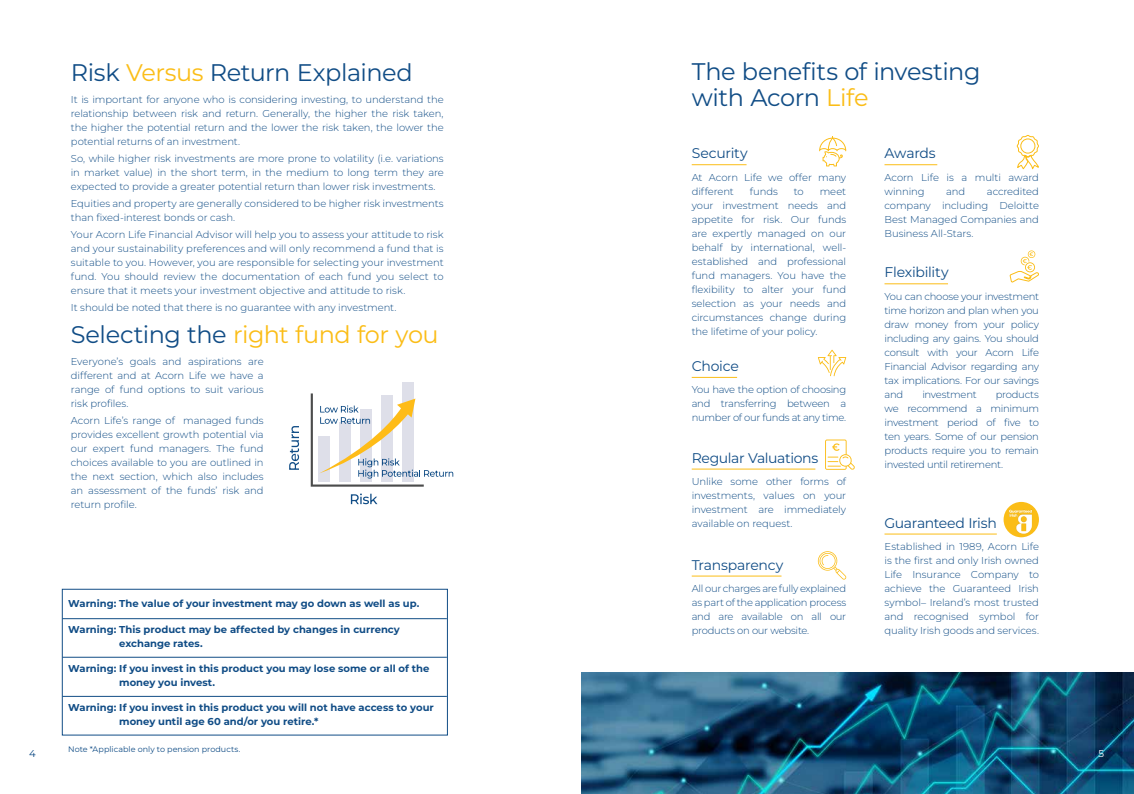
<style>
.page{position:relative;width:1134px;height:794px;background:#fff}
.page>*{position:absolute;margin:0;border:0;box-sizing:border-box;transform-origin:0 0}
.t1{font:24px/26px "Montserrat";letter-spacing:-.015em;color:#114d86}
.t2{font:24px "Montserrat";letter-spacing:-.02em;color:#fbbd17}
.t3{font:14px "Montserrat";letter-spacing:-.025em;color:#114d86}
.t4{font:300 10px/14px "Montserrat";letter-spacing:-.01em;color:#114d86;text-align:justify}
.t5{font:700 10px/14px "Montserrat";color:#114d86}
.t6{font:10px "Montserrat";color:#114d86}
.t7{font:10px "Montserrat";color:#fff}
.t8{font:8px "Montserrat";letter-spacing:.005em;color:#114d86}
.s1{color:#fbbd17}
.s2{color:#114d86}
</style>
<div class="page">
<img style="left:581px;top:672px;width:553px;height:122px">
<div style="left:62px;top:589px;width:386px;height:146px;background:#fff;border:1px solid #114d86"></div>
<hr style="left:62px;top:618px;width:385px;height:1px;background:#114d86">
<hr style="left:62px;top:657px;width:385px;height:1px;background:#114d86">
<hr style="left:62px;top:696px;width:385px;height:1px;background:#114d86">
<svg style="left:819px;top:136px;width:27px;height:30px"></svg>
<hr style="left:692px;top:164px;width:54px;height:1px;background:#fbbd17">
<svg style="left:1016px;top:135px;width:23px;height:35px"></svg>
<div style="left:1020px;top:138px;width:15px;height:16px;border:1px solid #fbbd17;border-radius:50%"></div>
<hr style="left:884px;top:164px;width:53px;height:1px;background:#fbbd17">
<svg style="left:825px;top:439px;width:30px;height:31px"></svg>
<hr style="left:692px;top:469px;width:123px;height:1px;background:#fbbd17">
<svg style="left:818px;top:350px;width:28px;height:26px"></svg>
<hr style="left:692px;top:377px;width:45px;height:1px;background:#fbbd17">
<svg style="left:818px;top:551px;width:28px;height:28px"></svg>
<hr style="left:692px;top:576px;width:89px;height:1px;background:#fbbd17">
<hr style="left:884px;top:534px;width:113px;height:1px;background:#fbbd17">
<div style="left:1003px;top:502px;width:36px;height:35px;background:#fbbd17;border-radius:50%"></div>
<img style="left:1006px;top:507px;width:29px;height:28px">
<hr style="left:884px;top:283px;width:64px;height:1px;background:#fbbd17">
<svg style="left:1009px;top:250px;width:30px;height:33px"></svg>
<div style="left:402px;top:382px;width:12px;height:99px;background:#dedfe9"></div>
<svg style="left:351px;top:493px;width:26px;height:11px"></svg>
<svg style="left:289px;top:426px;width:10px;height:44px"></svg>
<svg style="left:311px;top:393px;width:142px;height:93px"></svg>
<h1 class="t1" style="left:692px;top:58px;width:290px">The benefits of investing with Acorn <span class="s1">Life</span></h1>
<h1 class="t1" style="left:71px;top:59px;width:343px">Risk <span class="s1">Versus</span> Return Explained</h1>
<p class="t4" style="left:71px;top:93px;width:374px">It is important for anyone who is considering investing, to understand the relationship between risk and return. Generally, the higher the risk taken, the higher the potential return and the lower the risk taken, the lower the potential returns of an investment.</p>
<p class="t4" style="left:71px;top:151px;width:374px">So, while higher risk investments are more prone to volatility (i.e. variations in market value) in the short term, in the medium to long term they are expected to provide a greater potential return than lower risk investments.</p>
<p class="t4" style="left:71px;top:196px;width:374px">Equities and property are generally considered to be higher risk investments than fixed-interest bonds or cash.</p>
<p class="t4" style="left:71px;top:227px;width:374px">Your Acorn Life Financial Advisor will help you to assess your attitude to risk and your sustainability preferences and will only recommend a fund that is suitable to you. However, you are responsible for selecting your investment fund. You should review the documentation of each fund you select to ensure that it meets your investment objective and attitude to risk.</p>
<p class="t4" style="left:71px;top:300px;width:327px">It should be noted that there is no guarantee with any investment.</p>
<h1 class="t2" style="left:71px;top:318px;width:369px"><span class="s2">Selecting the</span> right fund for you</h1>
<p class="t4" style="left:71px;top:354px;width:194px">Everyone’s goals and aspirations are different and at Acorn Life we have a range of fund options to suit various risk profiles.</p>
<p class="t4" style="left:71px;top:413px;width:194px">Acorn Life’s range of managed funds provides excellent growth potential via our expert fund managers. The fund choices available to you are outlined in the next section, which also includes an assessment of the funds’ risk and return profile.</p>
<h2 class="t3" style="left:692px;top:144px;width:58px">Security</h2>
<p class="t4" style="left:692px;top:170px;width:156px">At Acorn Life we offer many different</p>
<h2 class="t3" style="left:884px;top:144px;width:53px">Awards</h2>
<p class="t4" style="left:884px;top:170px;width:156px">Acorn Life is a multi award winning</p>
<p class="t4" style="left:750px;top:184px;width:30px">funds</p>
<p class="t4" style="left:794px;top:184px;width:11px">to</p>
<p class="t4" style="left:884px;top:184px;width:156px;text-indent:102px">accredited company including Deloitte Best Managed Companies and Business All-Stars.</p>
<p class="t4" style="left:946px;top:184px;width:21px">and</p>
<p class="t4" style="left:692px;top:184px;width:156px;text-indent:128px">meet your investment needs and appetite for risk. Our funds are expertly managed on our behalf by international, well&shy;established and professional fund managers. You have the flexibility to alter your fund selection as your needs and circumstances change during the lifetime of your policy.</p>
<h2 class="t3" style="left:884px;top:263px;width:66px">Flexibility</h2>
<p class="t4" style="left:884px;top:289px;width:156px">You can choose your investment time horizon and plan when you draw money from your policy including any gains. You should consult with your Acorn Life Financial Advisor regarding any tax implications. For our savings and</p>
<h2 class="t3" style="left:692px;top:356px;width:49px">Choice</h2>
<p class="t4" style="left:692px;top:382px;width:156px">You have the option of choosing and transferring between a number of our funds at any time.</p>
<p class="t4" style="left:884px;top:387px;width:156px;text-indent:111px">products we recommend a minimum investment period of five to ten years. Some of our pension products require you to remain invested until retirement.</p>
<p class="t4" style="left:922px;top:387px;width:56px">investment</p>
<h2 class="t3" style="left:692px;top:448px;width:128px">Regular Valuations</h2>
<p class="t4" style="left:692px;top:474px;width:156px">Unlike some other forms of investments, values on your investment are immediately available on request.</p>
<h2 class="t3" style="left:884px;top:513px;width:114px">Guaranteed Irish</h2>
<p class="t4" style="left:884px;top:539px;width:156px">Established in 1989, Acorn Life is the first and only Irish owned Life Insurance Company to achieve the Guaranteed Irish symbol– Ireland’s most trusted and recognised symbol for quality Irish goods and services.</p>
<h2 class="t3" style="left:692px;top:555px;width:93px">Transparency</h2>
<p class="t4" style="left:692px;top:581px;width:156px">All our charges are fully explained as part of the application process and are available on all our products on our website.</p>
<p class="t5" style="left:68px;top:596px;width:353px">Warning: The value of your investment may go down as well as up.</p>
<p class="t5" style="left:119px;top:622px;width:282px;text-indent:-51px">Warning: This product may be affected by changes in currency exchange rates.</p>
<p class="t5" style="left:119px;top:661px;width:312px;text-indent:-51px">Warning: If you invest in this product you may lose some or all of the money you invest.</p>
<p class="t5" style="left:119px;top:700px;width:316px;text-indent:-51px">Warning: If you invest in this product you will not have access to your money until age 60 and/or you retire.*</p>
<p class="t8" style="left:68px;top:744px;width:174px">Note *Applicable only to pension products.</p>
<p class="t6" style="left:29px;top:746px;width:8px">4</p>
<p class="t7" style="left:1098px;top:746px;width:7px">5</p>
</div>
